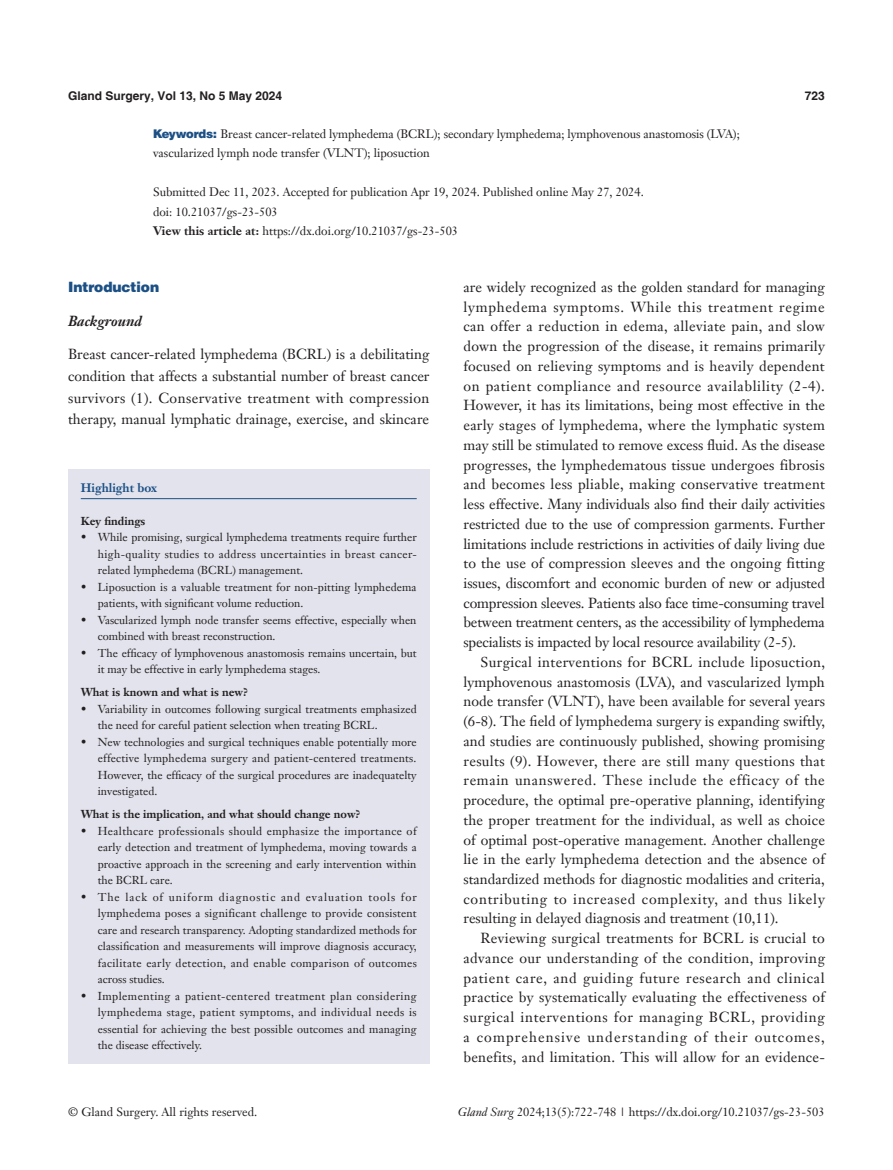
<style>
.page{position:relative;width:893px;height:1170px;background:#fff}
.page>*{position:absolute;margin:0;border:0;box-sizing:border-box;transform-origin:0 0}
.t1{font:14.25px/19.6px "Janson Text LT";letter-spacing:.005em;color:#231f20;text-align:justify}
._1ji-zhengti{font:900 14.25px "Helvetica";color:#1c5085}
._2ji-zhengti{font:italic 700 14.25px "Janson Text LT";color:#231f20}
.A-Keywords{font:12px/19.5px "Janson Text LT";color:#231f20}
.A-time{font:12px "Janson Text LT";color:#231f20}
.A-View_this_article{font:12px "Janson Text LT";color:#231f20}
.t2{font:700 12px "Helvetica";color:#231f20}
.A-doi{font:12px "Janson Text LT";color:#231f20}
.Cite{font:700 12px "Janson Text LT";color:#1c5085}
.box-zhengwen{font:11.25px/16.5px "Janson Text LT";color:#231f20;text-align:justify}
.box-biaoti-1_5mm{font:700 11.25px "Janson Text LT";color:#231f20}
.box-biaoti{font:700 11.25px "Janson Text LT";color:#231f20}
.s1{font-family:"Helvetica AME";color:#1c5085}
.s2{font-weight:700}
.s3{font-style:italic}
</style>
<div class="page">
<div style="left:68px;top:469px;width:361px;height:594px;background:#e2e3ec"></div>
<hr style="left:81px;top:498px;width:336px;height:1px;background:#1c5085">
<p class="t2" style="left:68px;top:88px;width:216px">Gland Surgery, Vol 13, No 5 May 2024</p>
<p class="t2" style="left:805px;top:88px;width:22px">723</p>
<p class="A-Keywords" style="left:153px;top:124px;width:588px"><span class="s1">Keywords:</span> Breast cancer-related lymphedema (BCRL); secondary lymphedema; lymphovenous anastomosis (LVA); vascularized lymph node transfer (VLNT); liposuction</p>
<p class="A-time" style="left:153px;top:185px;width:492px">Submitted Dec 11, 2023. Accepted for publication Apr 19, 2024. Published online May 27, 2024.</p>
<p class="A-doi" style="left:153px;top:204px;width:126px">doi: 10.21037/gs-23-503</p>
<p class="A-View_this_article" style="left:153px;top:224px;width:307px"><span class="s2">View this article at:</span> https://dx.doi.org/10.21037/gs-23-503</p>
<p class="_1ji-zhengti" style="left:68px;top:278px;width:93px">Introduction</p>
<p class="_2ji-zhengti" style="left:68px;top:311px;width:75px">Background</p>
<p class="t1" style="left:68px;top:343px;width:363px;line-height:21.8px">Breast cancer-related lymphedema (BCRL) is a debilitating condition that affects a substantial number of breast cancer survivors (1). Conservative treatment with compression therapy, manual lymphatic drainage, exercise, and skincare</p>
<p class="Cite" style="left:81px;top:480px;width:78px">Highlight box</p>
<p class="box-biaoti" style="left:81px;top:513px;width:66px">Key findings</p>
<p class="box-zhengwen" style="left:98px;top:529px;width:320px;text-indent:-17px">• While promising, surgical lymphedema treatments require further high-quality studies to address uncertainties in breast cancer&shy;related lymphedema (BCRL) management.</p>
<p class="box-zhengwen" style="left:98px;top:578px;width:320px;text-indent:-17px">• Liposuction is a valuable treatment for non-pitting lymphedema patients, with significant volume reduction.</p>
<p class="box-zhengwen" style="left:98px;top:611px;width:320px;text-indent:-17px">• Vascularized lymph node transfer seems effective, especially when combined with breast reconstruction.</p>
<p class="box-zhengwen" style="left:98px;top:644px;width:320px;text-indent:-17px">• The efficacy of lymphovenous anastomosis remains uncertain, but it may be effective in early lymphedema stages.</p>
<p class="box-biaoti-1_5mm" style="left:81px;top:685px;width:169px">What is known and what is new?</p>
<p class="box-zhengwen" style="left:98px;top:700px;width:320px;text-indent:-17px">• Variability in outcomes following surgical treatments emphasized the need for careful patient selection when treating BCRL.</p>
<p class="box-zhengwen" style="left:98px;top:733px;width:320px;text-indent:-17px">• New technologies and surgical techniques enable potentially more effective lymphedema surgery and patient-centered treatments.<br>However, the efficacy of the surgical procedures are inadequatelty investigated.</p>
<p class="box-biaoti-1_5mm" style="left:81px;top:806px;width:281px">What is the implication, and what should change now?</p>
<p class="box-zhengwen" style="left:98px;top:822px;width:320px;text-indent:-17px">• Healthcare professionals should emphasize the importance of early detection and treatment of lymphedema, moving towards a proactive approach in the screening and early intervention within the BCRL care.</p>
<p class="box-zhengwen" style="left:98px;top:888px;width:321px;text-indent:-17px">• The lack of uniform diagnostic and evaluation tools for lymphedema poses a significant challenge to provide consistent care and research transparency. Adopting standardized methods for classification and measurements will improve diagnosis accuracy, facilitate early detection, and enable comparison of outcomes across studies.</p>
<p class="box-zhengwen" style="left:98px;top:987px;width:320px;text-indent:-17px">• Implementing a patient-centered treatment plan considering lymphedema stage, patient symptoms, and individual needs is essential for achieving the best possible outcomes and managing the disease effectively.</p>
<p class="t1" style="left:463px;top:277px;width:363px">are widely recognized as the golden standard for managing lymphedema symptoms. While this treatment regime can offer a reduction in edema, alleviate pain, and slow down the progression of the disease, it remains primarily focused on relieving symptoms and is heavily dependent on patient compliance and resource availablility (2-4).<br>However, it has its limitations, being most effective in the early stages of lymphedema, where the lymphatic system may still be stimulated to remove excess fluid. As the disease progresses, the lymphedematous tissue undergoes fibrosis and becomes less pliable, making conservative treatment less effective. Many individuals also find their daily activities restricted due to the use of compression garments. Further limitations include restrictions in activities of daily living due to the use of compression sleeves and the ongoing fitting issues, discomfort and economic burden of new or adjusted compression sleeves. Patients also face time-consuming travel between treatment centers, as the accessibility of lymphedema specialists is impacted by local resource availability (2-5).</p>
<p class="t1" style="left:463px;top:652px;width:363px;text-indent:17px">Surgical interventions for BCRL include liposuction, lymphovenous anastomosis (LVA), and vascularized lymph node transfer (VLNT), have been available for several years (6-8). The field of lymphedema surgery is expanding swiftly, and studies are continuously published, showing promising results (9). However, there are still many questions that remain unanswered. These include the efficacy of the procedure, the optimal pre-operative planning, identifying the proper treatment for the individual, as well as choice of optimal post-operative management. Another challenge lie in the early lymphedema detection and the absence of standardized methods for diagnostic modalities and criteria, contributing to increased complexity, and thus likely resulting in delayed diagnosis and treatment (10,11).</p>
<p class="t1" style="left:463px;top:928px;width:363px;text-indent:17px">Reviewing surgical treatments for BCRL is crucial to advance our understanding of the condition, improving patient care, and guiding future research and clinical practice by systematically evaluating the effectiveness of surgical interventions for managing BCRL, providing a comprehensive understanding of their outcomes, benefits, and limitation. This will allow for an evidence-</p>
<p class="A-Keywords" style="left:68px;top:1102px;width:191px">© Gland Surgery. All rights reserved.</p>
<p class="A-Keywords" style="left:458px;top:1102px;width:368px"><span class="s3">Gland Surg</span> 2024;13(5):722-748 | https://dx.doi.org/10.21037/gs-23-503</p>
</div>
